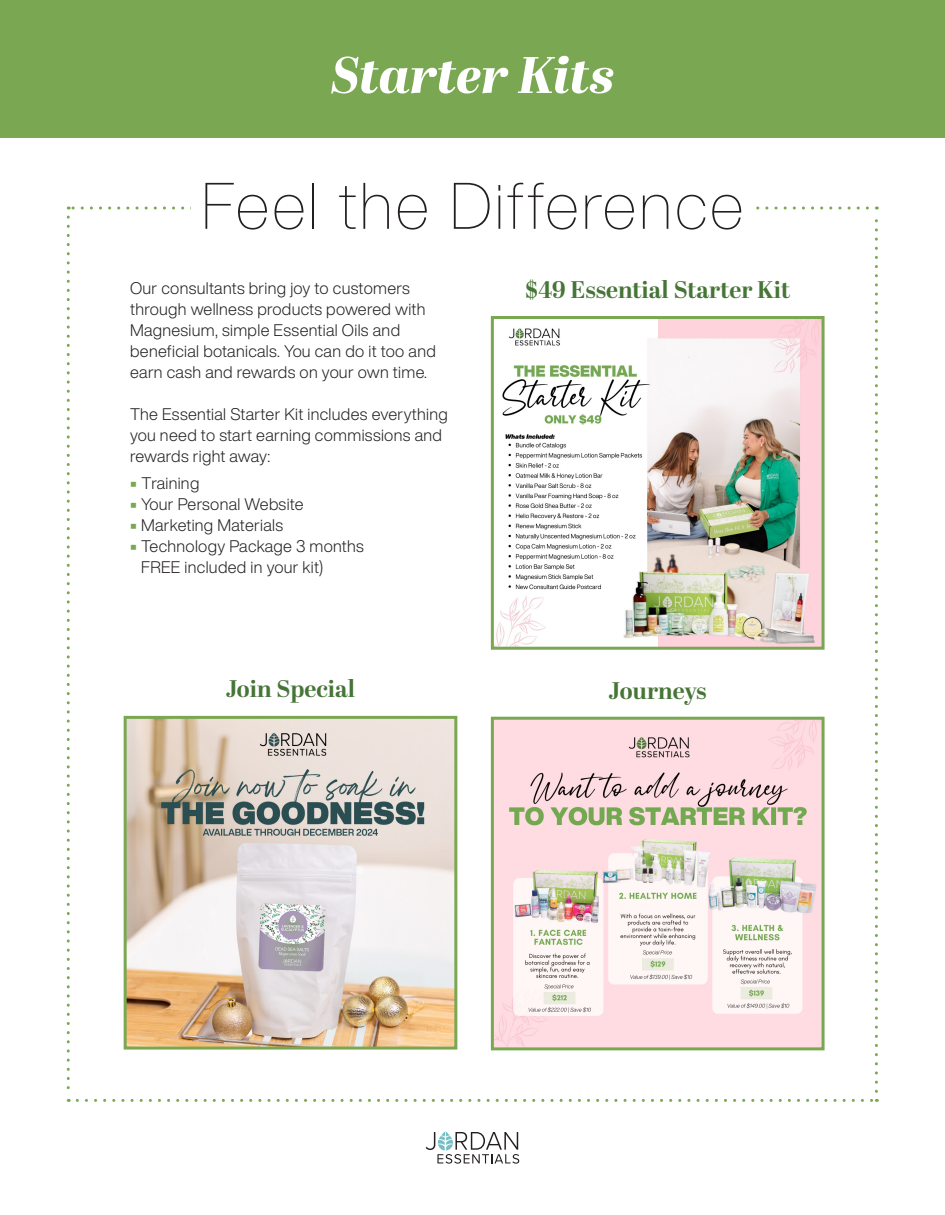
<style>
.page{position:relative;width:945px;height:1215px;background:#fff}
.page>*{position:absolute;margin:0;border:0;box-sizing:border-box;transform-origin:0 0}
.t1{font:100 64.5px "Helvetica Now Display";letter-spacing:.04em;color:#231f20}
.t2{font:italic 800 51.3px "Abril Display";letter-spacing:-.005em;color:#fff}
.Subhead{font:700 24px "Abril Display";color:#477537}
.Body{font:300 16.5px/21px "Helvetica Now Display";letter-spacing:.02em;color:#231f20}
.s1{font-weight:800;color:#7aa752}
</style>
<div class="page">
<svg style="left:67px;top:217px;width:3px;height:885px"></svg>
<svg style="left:77px;top:1099px;width:800px;height:3px"></svg>
<svg style="left:875px;top:207px;width:3px;height:884px"></svg>
<svg style="left:68px;top:207px;width:799px;height:3px"></svg>
<div style="left:0;top:0;width:945px;height:138px;background:#7aa752"></div>
<img style="left:495px;top:320px;width:326px;height:326px">
<div style="left:491px;top:316px;width:334px;height:334px;border:3px solid #7aa752"></div>
<img style="left:495px;top:721px;width:326px;height:325px">
<div style="left:491px;top:717px;width:334px;height:333px;border:3px solid #7aa752"></div>
<img style="left:128px;top:720px;width:325px;height:326px">
<div style="left:124px;top:716px;width:333px;height:334px;border:3px solid #7aa752"></div>
<div style="left:191px;top:170px;width:563px;height:59px;background:#fff"></div>
<svg style="left:426px;top:1131px;width:93px;height:33px"></svg>
<p class="t2" style="left:331px;top:39px;width:285px">Starter Kits</p>
<p class="t1" style="left:201px;top:162px;width:544px">Feel the Difference</p>
<p class="Body" style="left:130px;top:277px;width:307px">Our consultants bring joy to customers through wellness products powered with Magnesium, simple Essential Oils and beneficial botanicals. You can do it too and earn cash and rewards on your own time.</p>
<p class="Body" style="left:130px;top:403px;width:319px">The Essential Starter Kit includes everything you need to start earning commissions and rewards right away:</p>
<p class="Body" style="left:130px;top:473px;width:71px"><span class="s1">•</span> Training</p>
<p class="Body" style="left:130px;top:494px;width:175px"><span class="s1">•</span> Your Personal Website</p>
<p class="Body" style="left:130px;top:515px;width:154px"><span class="s1">•</span> Marketing Materials</p>
<p class="Body" style="left:141px;top:536px;width:224px;text-indent:-11px"><span class="s1">•</span> Technology Package 3 months<br>FREE included in your kit)</p>
<p class="Subhead" style="left:525px;top:273px;width:267px">$49 Essential Starter Kit</p>
<p class="Subhead" style="left:226px;top:672px;width:131px">Join Special</p>
<p class="Subhead" style="left:609px;top:674px;width:100px">Journeys</p>
</div>
